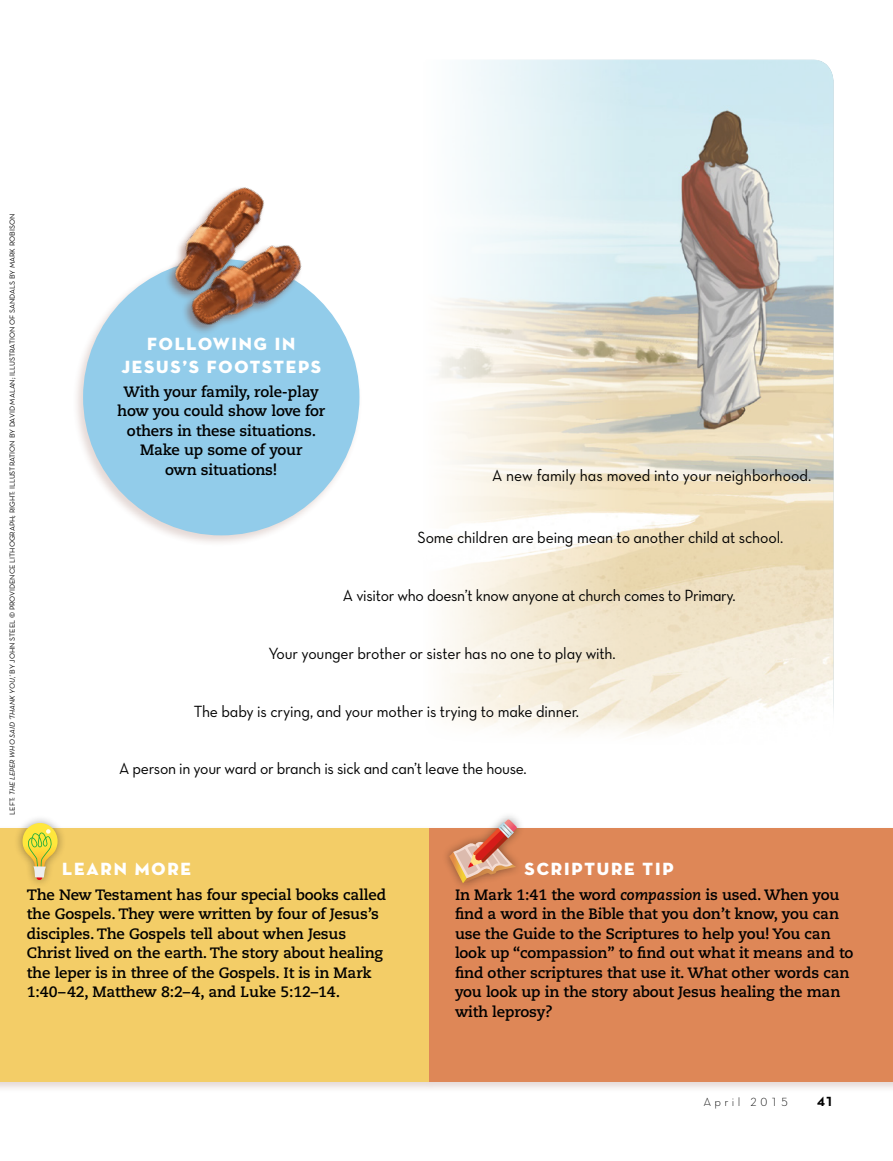
<style>
.page{position:relative;width:893px;height:1161px;background:#fff}
.page>*{position:absolute;margin:0;border:0;box-sizing:border-box;transform-origin:0 0}
.SIDE_title{font:18px/22.5px "Neutralds Lat Titling Display";letter-spacing:.1em;color:#fff;text-align:center}
.LISTnmbr-1_para_firs{font:16.5px "Neutralds Lat Book Alt";letter-spacing:-.01em;color:#000;scale:.95 1}
.SIDE_para_first{font:700 15px/19.5px "Caecilialds Std";letter-spacing:-.01em;color:#000}
.Folio_R{font:13.5px "Neutralds Lat Bold Alt";color:#000}
.Folio_R-2{font:12px "Neutralds Lat Light Alt";letter-spacing:.28em;color:#000}
.t1{font:7.5px "Neutralds Lat Book Alt";color:#000}
.s1{font-family:"Neutralds Lat";font-style:italic}
.s2{font-style:italic}
</style>
<div class="page">
<img style="left:437px;top:60px;width:396px;height:675px">
<div style="left:72px;top:256px;width:290px;height:290px;background:#793e2e;opacity:.2"></div>
<div style="left:83px;top:259px;width:276px;height:276px;background:#92ccea;border-radius:50%"></div>
<div style="left:0;top:825px;width:893px;height:268px;background:#793e2e;opacity:.2"></div>
<div style="left:0;top:828px;width:438px;height:253px;background:#f3cd67"></div>
<div style="left:429px;top:828px;width:464px;height:253px;background:#de8757"></div>
<img style="left:147px;top:187px;width:181px;height:146px">
<div style="left:441px;top:811px;width:84px;height:80px;background:#000;opacity:.4"></div>
<svg style="left:449px;top:819px;width:68px;height:64px"></svg>
<div style="left:13px;top:814px;width:53px;height:74px;background:#000;opacity:.4"></div>
<svg style="left:23px;top:823px;width:35px;height:57px"></svg>
<p class="t1" style="left:7px;top:814px;width:602px;rotate:-90deg">LEFT: <span class="s1">THE LEPER WHO SAID ‘THANK YOU,’</span> BY JOHN STEEL © PROVIDENCE LITHOGRAPH; RIGHT: ILLUSTRATION BY DAVID MALAN; ILLUSTRATION OF SANDALS BY MARK ROBISON</p>
<p class="SIDE_title" style="left:121px;top:331px;width:201px">FOLLOWING IN<br>JESUS’S FOOTSTEPS</p>
<p class="SIDE_para_first" style="left:117px;top:382px;width:210px;text-align:center">With your family, role-play how you could show love for others in these situations.<br>Make up some of your<br>own situations!</p>
<p class="LISTnmbr-1_para_firs" style="left:492px;top:463px;width:337px">A new family has moved into your neighborhood.</p>
<p class="LISTnmbr-1_para_firs" style="left:417px;top:525px;width:386px">Some children are being mean to another child at school.</p>
<p class="LISTnmbr-1_para_firs" style="left:343px;top:583px;width:415px">A visitor who doesn’t know anyone at church comes to Primary.</p>
<p class="LISTnmbr-1_para_firs" style="left:268px;top:640px;width:367px">Your younger brother or sister has no one to play with.</p>
<p class="LISTnmbr-1_para_firs" style="left:194px;top:698px;width:407px">The baby is crying, and your mother is trying to make dinner.</p>
<p class="LISTnmbr-1_para_firs" style="left:119px;top:756px;width:430px">A person in your ward or branch is sick and can’t leave the house.</p>
<p class="SIDE_title" style="left:62px;top:856px;width:130px">LEARN MORE</p>
<p class="SIDE_para_first" style="left:27px;top:885px;width:361px">The New Testament has four special books called the Gospels. They were written by four of Jesus’s disciples. The Gospels tell about when Jesus Christ lived on the earth. The story about healing the leper is in three of the Gospels. It is in Mark 1:40–42, Matthew 8:2–4, and Luke 5:12–14.</p>
<p class="SIDE_title" style="left:525px;top:856px;width:151px">SCRIPTURE TIP</p>
<p class="SIDE_para_first" style="left:455px;top:885px;width:400px">In Mark 1:41 the word <span class="s2">compassion</span> is used. When you find a word in the Bible that you don’t know, you can use the Guide to the Scriptures to help you! You can look up “compassion” to find out what it means and to find other scriptures that use it. What other words can you look up in the story about Jesus healing the man with leprosy?</p>
<p class="Folio_R-2" style="left:703px;top:1093px;width:86px">April 2015</p>
<p class="Folio_R" style="left:817px;top:1090px;width:18px">41</p>
</div>
